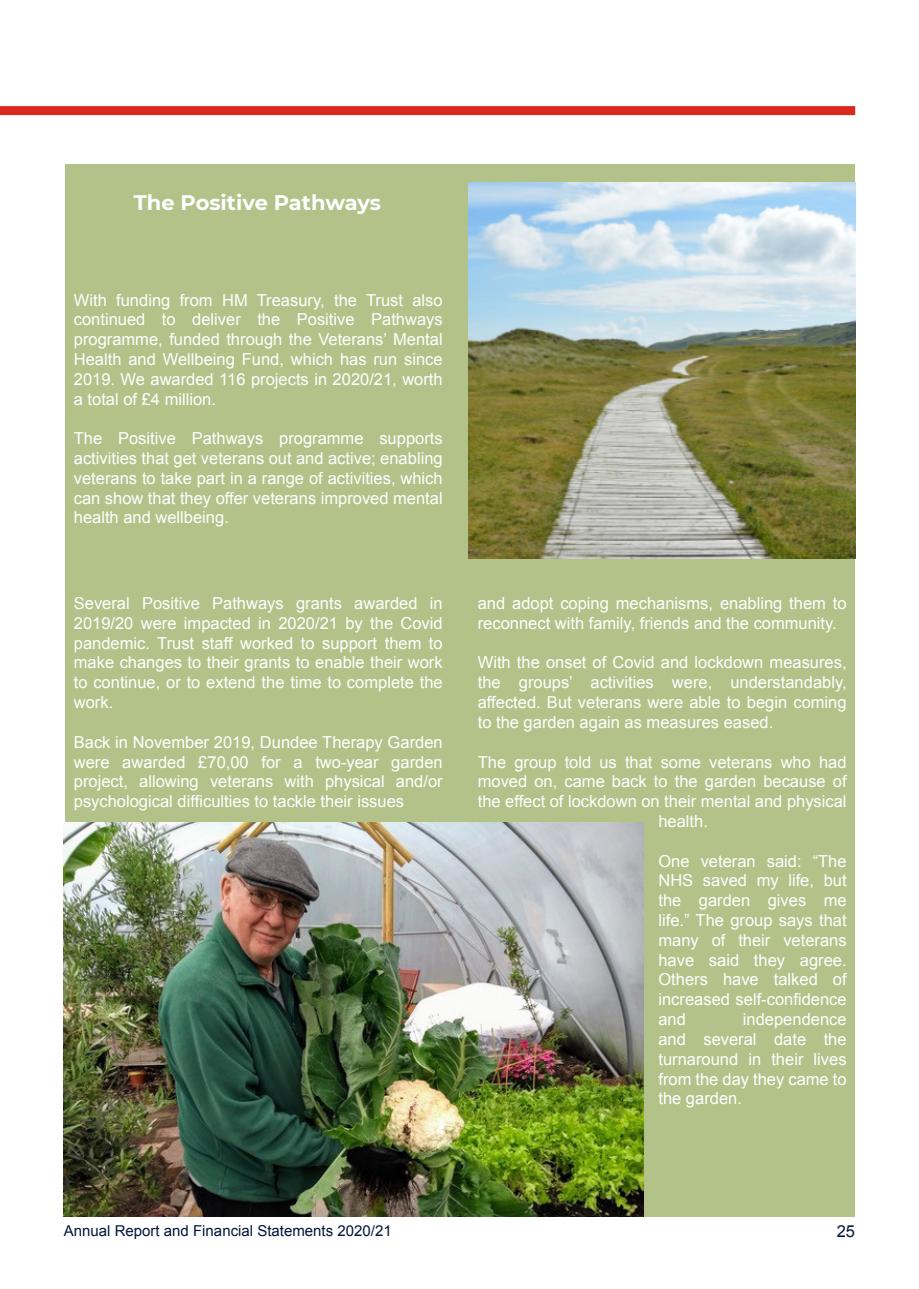
<style>
.page{position:relative;width:919px;height:1289px;background:#fff}
.page>*{position:absolute;margin:0;border:0;box-sizing:border-box;transform-origin:0 0}
.body_text_June_2021{font:700 21px "Montserrat";color:#fff}
.body_text_June_2021-2{font:16.5px/19.8px "Arial";color:#fff;text-align:justify}
.t1{font:16.5px "Arial";color:#00163b}
.t2{font:15px "Arial";color:#00163b}
</style>
<div class="page">
<div style="left:0;top:106px;width:855px;height:9px;background:#da291c"></div>
<div style="left:65px;top:165px;width:790px;height:422px;background:#b3c289"></div>
<img style="left:468px;top:182px;width:387px;height:377px">
<div style="left:65px;top:577px;width:790px;height:639px;background:#b3c289"></div>
<img style="left:64px;top:823px;width:579px;height:393px">
<p class="body_text_June_2021" style="left:134px;top:187px;width:249px">The Positive Pathways</p>
<p class="body_text_June_2021-2" style="left:74px;top:290px;width:370px">With funding from HM Treasury, the Trust also continued to deliver the Positive Pathways programme, funded through the Veterans’ Mental Health and Wellbeing Fund, which has run since 2019. We awarded 116 projects in 2020/21, worth a total of £4 million.</p>
<p class="body_text_June_2021-2" style="left:74px;top:428px;width:370px">The Positive Pathways programme supports activities that get veterans out and active; enabling veterans to take part in a range of activities, which can show that they offer veterans improved mental health and wellbeing.</p>
<p class="body_text_June_2021-2" style="left:74px;top:593px;width:370px">Several Positive Pathways grants awarded in 2019/20 were impacted in 2020/21 by the Covid pandemic. Trust staff worked to support them to make changes to their grants to enable their work to continue, or to extend the time to complete the work.</p>
<p class="body_text_June_2021-2" style="left:74px;top:732px;width:370px">Back in November 2019, Dundee Therapy Garden were awarded £70,00 for a two-year garden project, allowing veterans with physical and/or psychological difficulties to tackle their issues</p>
<p class="body_text_June_2021-2" style="left:477px;top:593px;width:370px">and adopt coping mechanisms, enabling them to reconnect with family, friends and the community.</p>
<p class="body_text_June_2021-2" style="left:477px;top:653px;width:370px">With the onset of Covid and lockdown measures, the groups’ activities were, understandably, affected. But veterans were able to begin coming to the garden again as measures eased.</p>
<p class="body_text_June_2021-2" style="left:477px;top:752px;width:370px">The group told us that some veterans who had</p>
<p class="body_text_June_2021-2" style="left:477px;top:771px;width:370px">moved on, came back to the garden because of</p>
<p class="body_text_June_2021-2" style="left:477px;top:791px;width:370px">the effect of lockdown on their mental and physical</p>
<p class="body_text_June_2021-2" style="left:658px;top:811px;width:51px">health.</p>
<p class="body_text_June_2021-2" style="left:658px;top:851px;width:190px">One veteran said: “The NHS saved my life, but the garden gives me life.” The group says that many of their veterans have said they agree.<br>Others have talked of increased self-confidence and</p>
<p class="body_text_June_2021-2" style="left:658px;top:1009px;width:190px;text-indent:84px">independence and several date the turnaround in their lives from the day they came to the garden.</p>
<p class="t2" style="left:64px;top:1220px;width:329px">Annual Report and Financial Statements 2020/21</p>
<p class="t1" style="left:836px;top:1220px;width:20px">25</p>
</div>
